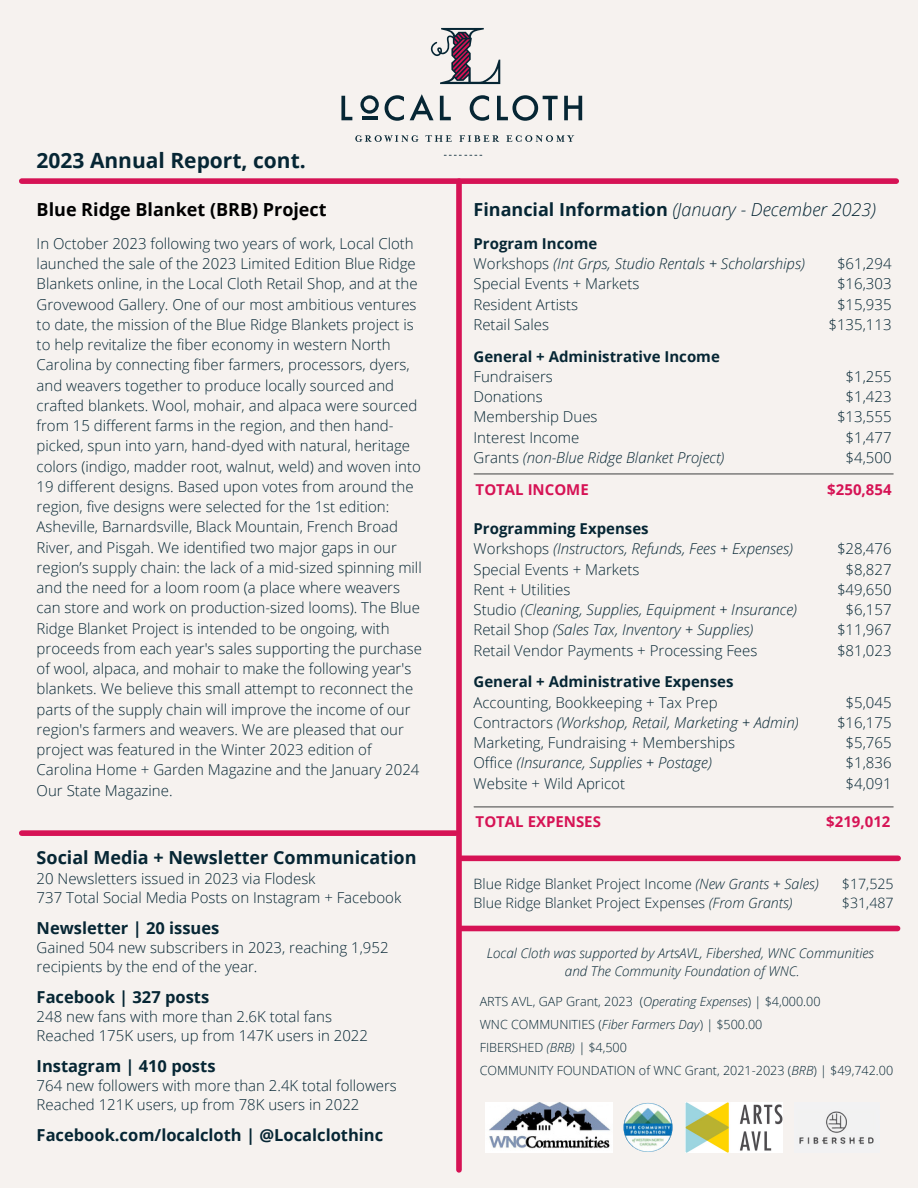
<style>
.page{position:relative;width:918px;height:1188px;background:#f6f2ef}
.page>*{position:absolute;margin:0;border:0;box-sizing:border-box;transform-origin:0 0}
.t1{font:700 21px "Open Sans";color:#062634}
.t2{font:italic 300 18px "Open Sans";color:#062634}
.t3{font:700 18px "Open Sans";color:#062634}
.t4{font:700 18px "Open Sans";color:#000}
.t5{font:700 16.5px "Open Sans";color:#062634}
.t6{font:300 15px/20.2px "Open Sans";color:#062634}
.t7{font:italic 300 15px/20.2px "Open Sans";color:#062634}
.t8{font:700 15px "Open Sans";color:#d61355}
.t9{font:300 14.25px/19.2px "Open Sans";color:#062634}
.t10{font:italic 300 13.5px "Open Sans";color:#062634}
.t11{font:300 12.6px "Open Sans";color:#062634}
.s1{font-weight:700;font-style:normal}
.s2{font-weight:700}
.s3{font-style:italic}
.s4{font-style:normal}
</style>
<div class="page">
<div style="left:456px;top:181px;width:6px;height:989px;background:#d61355"></div>
<div style="left:22px;top:178px;width:874px;height:6px;background:#d61355"></div>
<hr style="left:474px;top:473px;width:419px;height:1px;background:#545454">
<div style="left:461px;top:926px;width:437px;height:5px;background:#d61355"></div>
<svg style="left:355px;top:135px;width:64px;height:7px"></svg>
<svg style="left:425px;top:135px;width:27px;height:7px"></svg>
<svg style="left:459px;top:135px;width:40px;height:7px"></svg>
<svg style="left:506px;top:135px;width:68px;height:7px"></svg>
<svg style="left:444px;top:155px;width:38px;height:1px"></svg>
<svg style="left:341px;top:96px;width:11px;height:24px"></svg>
<svg style="left:385px;top:95px;width:19px;height:26px"></svg>
<svg style="left:410px;top:94px;width:24px;height:26px"></svg>
<svg style="left:440px;top:96px;width:11px;height:24px"></svg>
<svg style="left:470px;top:95px;width:19px;height:26px"></svg>
<svg style="left:497px;top:95px;width:61px;height:26px"></svg>
<svg style="left:564px;top:96px;width:18px;height:24px"></svg>
<svg style="left:360px;top:95px;width:19px;height:19px"></svg>
<hr style="left:362px;top:117px;width:15px;height:3px;background:#062634">
<svg style="left:431px;top:28px;width:69px;height:56px"></svg>
<div style="left:22px;top:830px;width:434px;height:6px;background:#d61355"></div>
<hr style="left:474px;top:806px;width:419px;height:1px;background:#545454">
<img style="left:486px;top:1103px;width:127px;height:49px">
<img style="left:623px;top:1103px;width:50px;height:49px;border-radius:50%">
<img style="left:685px;top:1103px;width:97px;height:49px">
<img style="left:799px;top:1111px;width:75px;height:34px">
<div style="left:462px;top:856px;width:436px;height:5px;background:#d61355"></div>
<h6 class="t1" style="left:37px;top:145px;width:271px">2023 Annual Report, cont.</h6>
<p class="t4" style="left:37px;top:197px;width:292px">Blue Ridge Blanket (BRB) Project</p>
<h4 class="t6" style="left:37px;top:233px;width:387px">In October 2023 following two years of work, Local Cloth launched the sale of the 2023 Limited Edition Blue Ridge Blankets online, in the Local Cloth Retail Shop, and at the Grovewood Gallery. One of our most ambitious ventures to date, the mission of the Blue Ridge Blankets project is to help revitalize the fiber economy in western North Carolina by connecting fiber farmers, processors, dyers, and weavers together to produce locally sourced and crafted blankets. Wool, mohair, and alpaca were sourced from 15 different farms in the region, and then hand&shy;picked, spun into yarn, hand-dyed with natural, heritage colors (indigo, madder root, walnut, weld) and woven into 19 different designs. Based upon votes from around the region, five designs were selected for the 1st edition:<br>Asheville, Barnardsville, Black Mountain, French Broad River, and Pisgah. We identified two major gaps in our region’s supply chain: the lack of a mid-sized spinning mill and the need for a loom room (a place where weavers can store and work on production-sized looms). The Blue Ridge Blanket Project is intended to be ongoing, with proceeds from each year's sales supporting the purchase of wool, alpaca, and mohair to make the following year's blankets. We believe this small attempt to reconnect the parts of the supply chain will improve the income of our region's farmers and weavers. We are pleased that our project was featured in the Winter 2023 edition of Carolina Home + Garden Magazine and the January 2024<br>Our State Magazine.</h4>
<h6 class="t3" style="left:37px;top:845px;width:381px">Social Media + Newsletter Communication</h6>
<h6 class="t6" style="left:37px;top:869px;width:366px;line-height:18.8px">20 Newsletters issued in 2023 via Flodesk<br>737 Total Social Media Posts on Instagram + Facebook</h6>
<h6 class="t5" style="left:37px;top:916px;width:184px">Newsletter | 20 issues</h6>
<h6 class="t6" style="left:37px;top:938px;width:353px;line-height:18.8px">Gained 504 new subscribers in 2023, reaching 1,952 recipients by the end of the year.</h6>
<h6 class="t5" style="left:37px;top:985px;width:174px">Facebook | 327 posts</h6>
<h6 class="t6" style="left:37px;top:1007px;width:333px;line-height:18.8px">248 new fans with more than 2.6K total fans<br>Reached 175K users, up from 147K users in 2022</h6>
<h6 class="t5" style="left:37px;top:1054px;width:180px">Instagram | 410 posts</h6>
<h6 class="t6" style="left:37px;top:1076px;width:362px;line-height:18.8px">764 new followers with more than 2.4K total followers<br>Reached 121K users, up from 78K users in 2022</h6>
<h6 class="t5" style="left:37px;top:1123px;width:348px">Facebook.com/localcloth | @Localclothinc</h6>
<h5 class="t2" style="left:474px;top:197px;width:404px"><span class="s1">Financial Information</span> (January - December 2023)</h5>
<h4 class="t6" style="left:474px;top:233px;width:333px"><span class="s2">Program Income<br></span>Workshops <span class="s3">(Int Grps, Studio Rentals + Scholarships)<br></span>Special Events + Markets<br>Resident Artists<br>Retail Sales</h4>
<p class="t6" style="left:474px;top:346px;width:252px"><span class="s2">General + Administrative Income<br></span>Fundraisers<br>Donations<br>Membership Dues<br>Interest Income<br>Grants <span class="s3">(non-Blue Ridge Blanket Project)</span></p>
<h6 class="t6" style="left:828px;top:253px;width:65px;text-align:center">$61,294 $16,303 $15,935 $135,113</h6>
<p class="t6" style="left:837px;top:366px;width:56px;text-align:center">$1,255 $1,423 $13,555 $1,477 $4,500</p>
<h5 class="t8" style="left:476px;top:479px;width:115px">TOTAL INCOME</h5>
<h3 class="t8" style="left:827px;top:479px;width:66px">$250,854</h3>
<p class="t7" style="left:474px;top:518px;width:325px"><span class="s1">Programming Expenses<br></span><span class="s4">Workshops</span> (Instructors, Refunds, Fees + Expenses)<br><span class="s4">Special Events + Markets<br>Rent + Utilities<br>Studio</span> (Cleaning, Supplies, Equipment + Insurance)<br><span class="s4">Retail Shop</span> (Sales Tax, Inventory + Supplies)<br><span class="s4">Retail Vendor Payments + Processing Fees</span></p>
<p class="t6" style="left:474px;top:672px;width:327px"><span class="s2">General + Administrative Expenses </span>Accounting, Bookkeeping + Tax Prep Contractors <span class="s3">(Workshop, Retail, Marketing + Admin)<br></span>Marketing, Fundraising + Memberships<br>Office <span class="s3">(Insurance, Supplies + Postage)<br></span>Website + Wild Apricot</p>
<p class="t6" style="left:837px;top:538px;width:56px;text-align:center">$28,476 $8,827 $49,650 $6,157 $11,967 $81,023</p>
<p class="t6" style="left:837px;top:692px;width:56px;text-align:center">$5,045 $16,175 $5,765 $1,836 $4,091</p>
<p class="t8" style="left:476px;top:811px;width:127px">TOTAL EXPENSES</p>
<p class="t8" style="left:826px;top:811px;width:66px">$219,012</p>
<h6 class="t9" style="left:474px;top:874px;width:347px">Blue Ridge Blanket Project Income <span class="s3">(New Grants + Sales)<br></span>Blue Ridge Blanket Project Expenses <span class="s3">(From Grants)</span></h6>
<h6 class="t9" style="left:842px;top:874px;width:53px">$17,525 $31,487</h6>
<h6 class="t10" style="left:487px;top:944px;width:389px">Local Cloth was supported by ArtsAVL, Fibershed, WNC Communities</h6>
<h2 class="t10" style="left:565px;top:962px;width:236px">and The Community Foundation of WNC.</h2>
<h6 class="t11" style="left:480px;top:993px;width:342px">ARTS AVL, GAP Grant, 2023 (<span class="s3">Operating Expenses</span>) | $4,000.00</h6>
<h6 class="t11" style="left:480px;top:1016px;width:284px">WNC COMMUNITIES (<span class="s3">Fiber Farmers Day</span>) | $500.00</h6>
<h6 class="t11" style="left:480px;top:1039px;width:149px">FIBERSHED <span class="s3">(BRB) |</span> $4,500</h6>
<h6 class="t11" style="left:480px;top:1062px;width:415px">COMMUNITY FOUNDATION of WNC Grant, 2021-2023 (<span class="s3">BRB</span>) | $49,742.00</h6>
</div>
